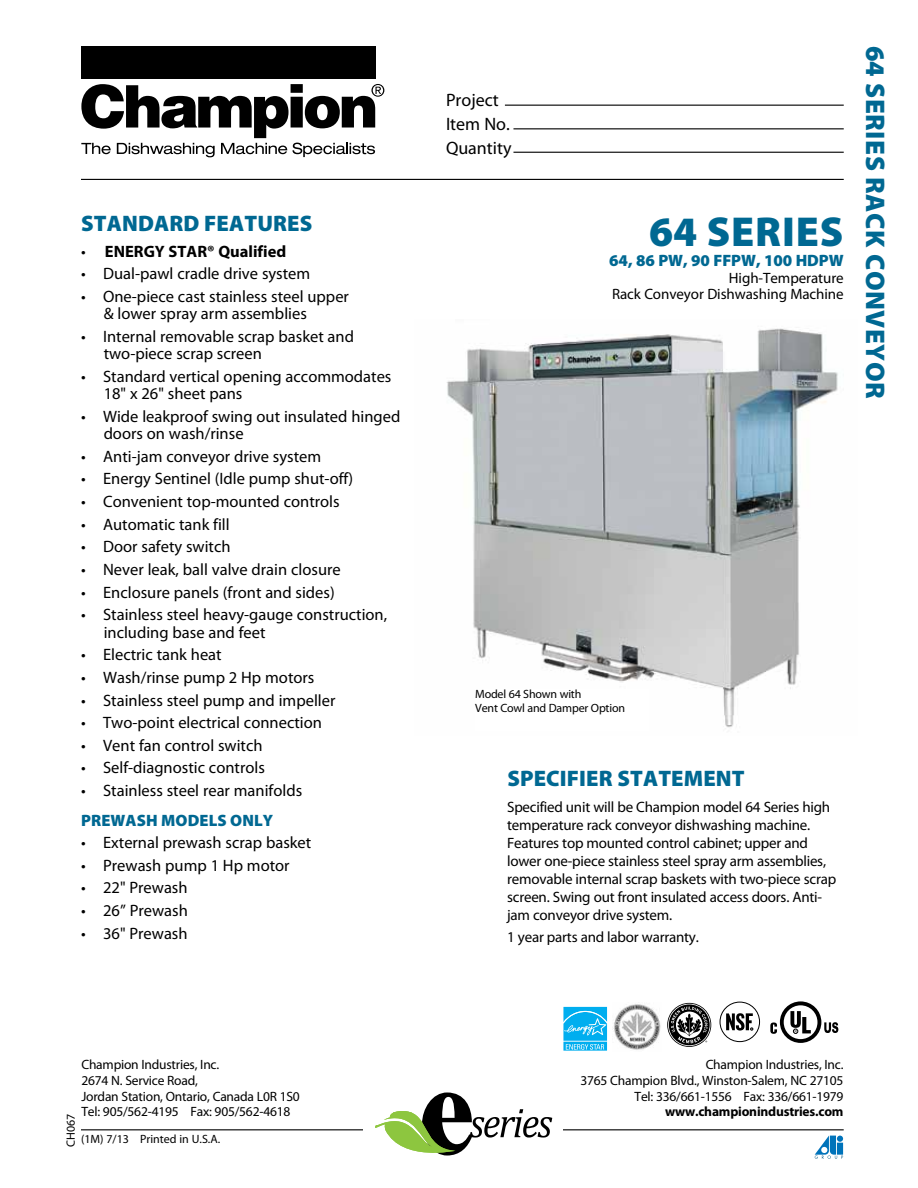
<style>
.page{position:relative;width:918px;height:1188px;background:#fff}
.page>*{position:absolute;margin:0;border:0;box-sizing:border-box;transform-origin:0 0}
.t1{font:900 42px "Myriad Pro";letter-spacing:.02em;color:#006892}
.t2{font:900 27px "Myriad Pro";letter-spacing:.02em;color:#006892}
.t3{font:900 22.5px "Myriad Pro";letter-spacing:.005em;color:#006892}
.t4{font:18px/24px "Myriad Pro";color:#000}
.t5{font:16.5px/17.2px "Myriad Pro";color:#000}
.t6{font:900 16.5px "Myriad Pro";letter-spacing:-.005em;color:#006892}
.t7{font:700 16.5px "Myriad Pro";color:#000}
.t8{font:15px/18px "Myriad Pro";letter-spacing:-.015em;color:#000;text-align:right}
.t9{font:13.5px/15.8px "Myriad Pro";letter-spacing:-.015em;color:#000;text-align:right}
.t10{font:700 13.5px "Myriad Pro";letter-spacing:-.015em;color:#000}
.t11{font:12px/13.5px "Myriad Pro";letter-spacing:-.015em;color:#000}
.s1{font-weight:400}
</style>
<div class="page">
<hr style="left:81px;top:1129px;width:763px;height:1px;background:#000">
<div style="left:81px;top:46px;width:295px;height:33px;background:#000"></div>
<svg style="left:81px;top:84px;width:303px;height:73px"></svg>
<img style="left:447px;top:328px;width:391px;height:400px">
<svg style="left:770px;top:1001px;width:68px;height:42px"></svg>
<div style="left:720px;top:1002px;width:40px;height:40px;border:1px solid #000;border-radius:50%"></div>
<svg style="left:726px;top:1013px;width:27px;height:18px"></svg>
<hr style="left:81px;top:179px;width:763px;height:1px;background:#000">
<hr style="left:513px;top:152px;width:331px;height:1px;background:#000">
<hr style="left:513px;top:128px;width:331px;height:1px;background:#000">
<hr style="left:505px;top:105px;width:339px;height:1px;background:#000">
<svg style="left:563px;top:1006px;width:45px;height:44px"></svg>
<div style="left:563px;top:1042px;width:44px;height:9px;background:#59caf4"></div>
<svg style="left:563px;top:1007px;width:44px;height:43px;background:#2dbcf1"></svg>
<div style="left:363px;top:1118px;width:200px;height:23px;background:#fff"></div>
<svg style="left:375px;top:1092px;width:177px;height:64px"></svg>
<hr style="left:375px;top:1111px;width:72px;height:2px;background:#8dc63f">
<svg style="left:667px;top:1003px;width:44px;height:44px"></svg>
<img style="left:613px;top:1004px;width:48px;height:46px">
<div style="left:475px;top:689px;width:173px;height:42px;background:#fff"></div>
<svg style="left:815px;top:1136px;width:28px;height:23px"></svg>
<h3 class="t3" style="left:81px;top:209px;width:29px">STANDA</h3>
<h3 class="t3" style="left:170px;top:209px;width:142px">RD FEATURES</h3>
<p class="t7" style="left:81px;top:241px;width:207px"><span class="s1">•</span> ENERGY STAR® Qualified</p>
<p class="t5" style="left:81px;top:265px;width:231px">• Dual-pawl cradle drive system</p>
<p class="t5" style="left:104px;top:288px;width:247px;text-indent:-23px">• One-piece cast stainless steel upper &amp; lower spray arm assemblies</p>
<p class="t5" style="left:104px;top:328px;width:252px;text-indent:-23px">• Internal removable scrap basket and two-piece scrap screen</p>
<p class="t5" style="left:104px;top:368px;width:289px;text-indent:-23px">• Standard vertical opening accommodates<br>18" x 26" sheet pans</p>
<p class="t5" style="left:104px;top:407px;width:298px;text-indent:-23px">• Wide leakproof swing out insulated hinged doors on wash/rinse</p>
<p class="t5" style="left:81px;top:447px;width:242px">• Anti-jam conveyor drive system</p>
<p class="t5" style="left:81px;top:470px;width:274px">• Energy Sentinel (Idle pump shut-off)</p>
<p class="t5" style="left:81px;top:493px;width:260px">• Convenient top-mounted controls</p>
<p class="t5" style="left:81px;top:515px;width:150px">• Automatic tank fill</p>
<p class="t5" style="left:81px;top:538px;width:151px">• Door safety switch</p>
<p class="t5" style="left:81px;top:561px;width:261px">• Never leak, ball valve drain closure</p>
<p class="t5" style="left:81px;top:583px;width:255px">• Enclosure panels (front and sides)</p>
<p class="t5" style="left:104px;top:606px;width:285px;text-indent:-23px">• Stainless steel heavy-gauge construction, including base and feet</p>
<p class="t5" style="left:81px;top:646px;width:142px">• Electric tank heat</p>
<p class="t5" style="left:81px;top:668px;width:235px">• Wash/rinse pump 2 Hp motors</p>
<p class="t5" style="left:81px;top:691px;width:256px">• Stainless steel pump and impeller</p>
<p class="t5" style="left:81px;top:714px;width:242px">• Two-point electrical connection</p>
<p class="t5" style="left:81px;top:736px;width:183px">• Vent fan control switch</p>
<p class="t5" style="left:81px;top:759px;width:185px">• Self-diagnostic controls</p>
<p class="t5" style="left:81px;top:782px;width:223px">• Stainless steel rear manifolds</p>
<p class="t6" style="left:81px;top:810px;width:42px">PREWASH</p>
<p class="t6" style="left:161px;top:810px;width:113px">MODELS ONLY</p>
<p class="t5" style="left:81px;top:834px;width:232px">• External prewash scrap basket</p>
<p class="t5" style="left:81px;top:856px;width:210px">• Prewash pump 1 Hp motor</p>
<p class="t5" style="left:81px;top:879px;width:108px">• 22" Prewash</p>
<p class="t5" style="left:81px;top:902px;width:108px">• 26” Prewash</p>
<p class="t5" style="left:81px;top:924px;width:108px">• 36" Prewash</p>
<p class="t9" style="left:81px;top:1057px;width:220px;text-align:left">Champion Industries, Inc.<br>2674 N. Service Road,<br>Jordan Station, Ontario, Canada L0R 1S0<br>Tel: 905/562-4195 Fax: 905/562-4618</p>
<p class="t11" style="left:64px;top:1147px;width:35px;rotate:-90deg">CH067</p>
<p class="t11" style="left:81px;top:1132px;width:141px">(1M) 7/13 Printed in U.S.A.</p>
<p class="t4" style="left:446px;top:88px;width:67px">Project<br>Item No.<br>Quantity</p>
<h1 class="t1" style="left:649px;top:204px;width:191px">64 SERIES</h1>
<p class="t6" style="left:609px;top:250px;width:236px">64, 86 PW, 90 FFPW, 100 HDPW</p>
<p class="t8" style="left:612px;top:269px;width:233px;line-height:16.5px">High-Temperature<br>Rack Conveyor Dishwashing Machine</p>
<h2 class="t2" style="left:893px;top:46px;width:354px;rotate:90deg">64 SERIES RACK CONVEYOR</h2>
<p class="t11" style="left:475px;top:687px;width:151px">Model 64 Shown with<br>Vent Cowl and Damper Option</p>
<h3 class="t3" style="left:507px;top:764px;width:125px">SPECIFIER STAT</h3>
<h3 class="t3" style="left:671px;top:764px;width:60px">EMENT</h3>
<p class="t8" style="left:507px;top:798px;width:331px;text-align:left">Specified unit will be Champion model 64 Series high temperature rack conveyor dishwashing machine.<br>Features top mounted control cabinet; upper and lower one-piece stainless steel spray arm assemblies, removable internal scrap baskets with two-piece scrap screen. Swing out front insulated access doors. Anti&shy;jam conveyor drive system.</p>
<p class="t8" style="left:507px;top:928px;width:193px">1 year parts and labor warranty.</p>
<p class="t9" style="left:580px;top:1056px;width:265px">Champion Industries, Inc.<br>3765 Champion Blvd., Winston-Salem, NC 27105<br>Tel: 336/661-1556 Fax: 336/661-1979</p>
<p class="t10" style="left:665px;top:1103px;width:180px">www.championindustries.com</p>
</div>
